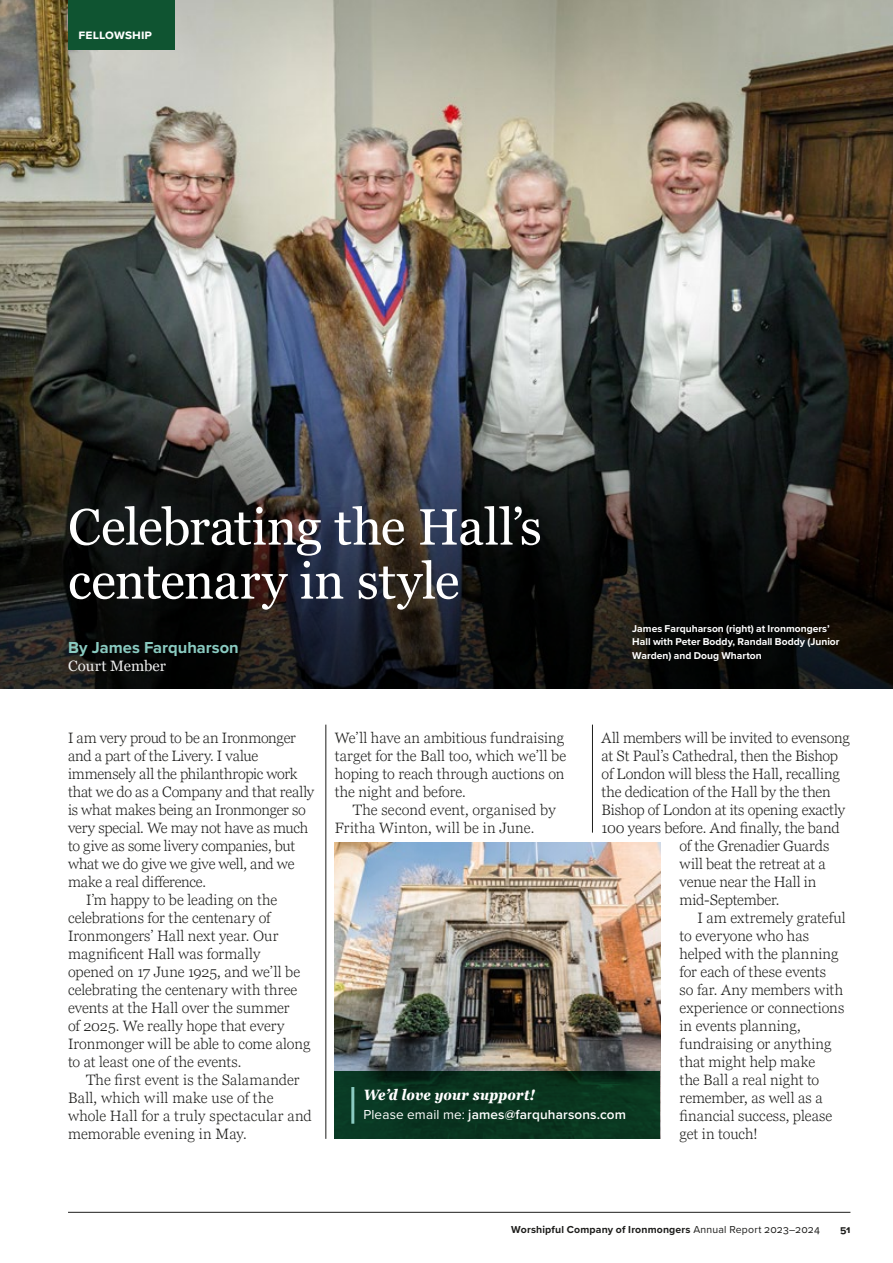
<style>
.page{position:relative;width:893px;height:1263px;background:#fff}
.page>*{position:absolute;margin:0;border:0;box-sizing:border-box;transform-origin:0 0}
.Heading_1{font:51px/54px "Georgia Pro";letter-spacing:-.01em;color:#fff}
.Byline{font:700 16.5px "Proxima Nova";color:#8acbc1}
.Body{font:300 15px/18px "Georgia Pro";letter-spacing:.005em;color:#1d1d1b}
.Body_No_indent{font:300 15px/18px "Georgia Pro";letter-spacing:-.01em;color:#1d1d1b}
.Boxed_feature_body{font:italic 700 condensed 15px "Georgia Pro";letter-spacing:.005em;color:#fff}
.Byline_2{font:15px "Georgia Pro";letter-spacing:-.005em;color:#ededed}
.Boxed_feature_body-2{font:600 13.5px "Proxima Nova";letter-spacing:.01em;color:#fff}
.t1{font:700 13.5px "Proxima Nova";letter-spacing:.005em;color:#fff}
.t2{font:700 10.5px "Proxima Nova";letter-spacing:.015em;color:#1d1d1b}
.Caption_single_image{font:700 10.35px/13.5px "Proxima Nova";letter-spacing:.005em;color:#fff}
.s1{font-weight:400}
</style>
<div class="page">
<img style="left:0;top:0;width:893px;height:375px">
<svg style="left:0;top:375px;width:893px;height:314px;background:#262626"></svg>
<img style="left:335px;top:842px;width:325px;height:229px">
<hr style="left:326px;top:725px;width:1px;height:414px;background:#1d1d1b">
<hr style="left:592px;top:725px;width:1px;height:108px;background:#1d1d1b">
<svg style="left:335px;top:1071px;width:325px;height:68px;background:#08331e"></svg>
<hr style="left:351px;top:1087px;width:3px;height:37px;background:#8acbc1">
<hr style="left:68px;top:1212px;width:782px;height:1px;background:#1d1d1b">
<div style="left:68px;top:0;width:107px;height:50px;background:#0f5431"></div>
<p class="t1" style="left:79px;top:25px;width:75px">Fellowship</p>
<p class="Heading_1" style="left:68px;top:502px;width:475px">Celebrating the Hall’s centenary in style</p>
<p class="Byline" style="left:68px;top:635px;width:172px">By James Farquharson</p>
<p class="Byline_2" style="left:68px;top:657px;width:99px">Court Member</p>
<p class="Caption_single_image" style="left:632px;top:621px;width:209px">James Farquharson (right) at Ironmongers’<br>Hall with Peter Boddy, Randall Boddy (Junior<br>Warden) and Doug Wharton</p>
<p class="Body_No_indent" style="left:68px;top:729px;width:248px">I am very proud to be an Ironmonger and a part of the Livery. I value immensely all the philanthropic work that we do as a Company and that really is what makes being an Ironmonger so very special. We may not have as much to give as some livery companies, but what we do give we give well, and we make a real difference.</p>
<p class="Body" style="left:68px;top:891px;width:244px;text-indent:18px">I’m happy to be leading on the celebrations for the centenary of<br>Ironmongers’ Hall next year. Our magnificent Hall was formally<br>opened on 17 June 1925, and we’ll be celebrating the centenary with three events at the Hall over the summer<br>of 2025. We really hope that every<br>Ironmonger will be able to come along to at least one of the events.</p>
<p class="Body" style="left:68px;top:1071px;width:245px;text-indent:18px">The first event is the Salamander<br>Ball, which will make use of the whole Hall for a truly spectacular and memorable evening in May.</p>
<p class="Body_No_indent" style="left:335px;top:729px;width:233px">We’ll have an ambitious fundraising target for the Ball too, which we’ll be hoping to reach through auctions on the night and before.</p>
<p class="Body" style="left:335px;top:801px;width:222px;text-indent:18px">The second event, organised by<br>Fritha Winton, will be in June.</p>
<p class="Body_No_indent" style="left:602px;top:729px;width:250px">All members will be invited to evensong</p>
<p class="Body_No_indent" style="left:602px;top:747px;width:238px">at St Paul’s Cathedral, then the Bishop</p>
<p class="Body_No_indent" style="left:602px;top:765px;width:240px">of London will bless the Hall, recalling</p>
<p class="Body_No_indent" style="left:602px;top:783px;width:230px">the dedication of the Hall by the then</p>
<p class="Body_No_indent" style="left:602px;top:801px;width:245px">Bishop of London at its opening exactly</p>
<p class="Body_No_indent" style="left:602px;top:819px;width:239px">100 years before. And finally, the band</p>
<p class="Body_No_indent" style="left:680px;top:837px;width:151px">of the Grenadier Guards</p>
<p class="Body_No_indent" style="left:680px;top:855px;width:148px">will beat the retreat at a</p>
<p class="Body_No_indent" style="left:680px;top:873px;width:138px">venue near the Hall in</p>
<p class="Body_No_indent" style="left:680px;top:891px;width:101px">mid-September.</p>
<p class="Body" style="left:680px;top:909px;width:168px;text-indent:18px">I am extremely grateful to everyone who has helped with the planning for each of these events<br>so far. Any members with experience or connections in events planning, fundraising or anything that might help make<br>the Ball a real night to remember, as well as a financial success, please get in touch!</p>
<p class="Boxed_feature_body" style="left:363px;top:1086px;width:173px">We’d love your support!</p>
<p class="Boxed_feature_body-2" style="left:363px;top:1105px;width:264px"><span class="s1">Please email me:</span> james@farquharsons.com</p>
<p class="t2" style="left:511px;top:1222px;width:310px">Worshipful Company of Ironmongers <span class="s1">Annual Report 2023–2024</span></p>
<p class="t2" style="left:840px;top:1222px;width:12px">51</p>
</div>
